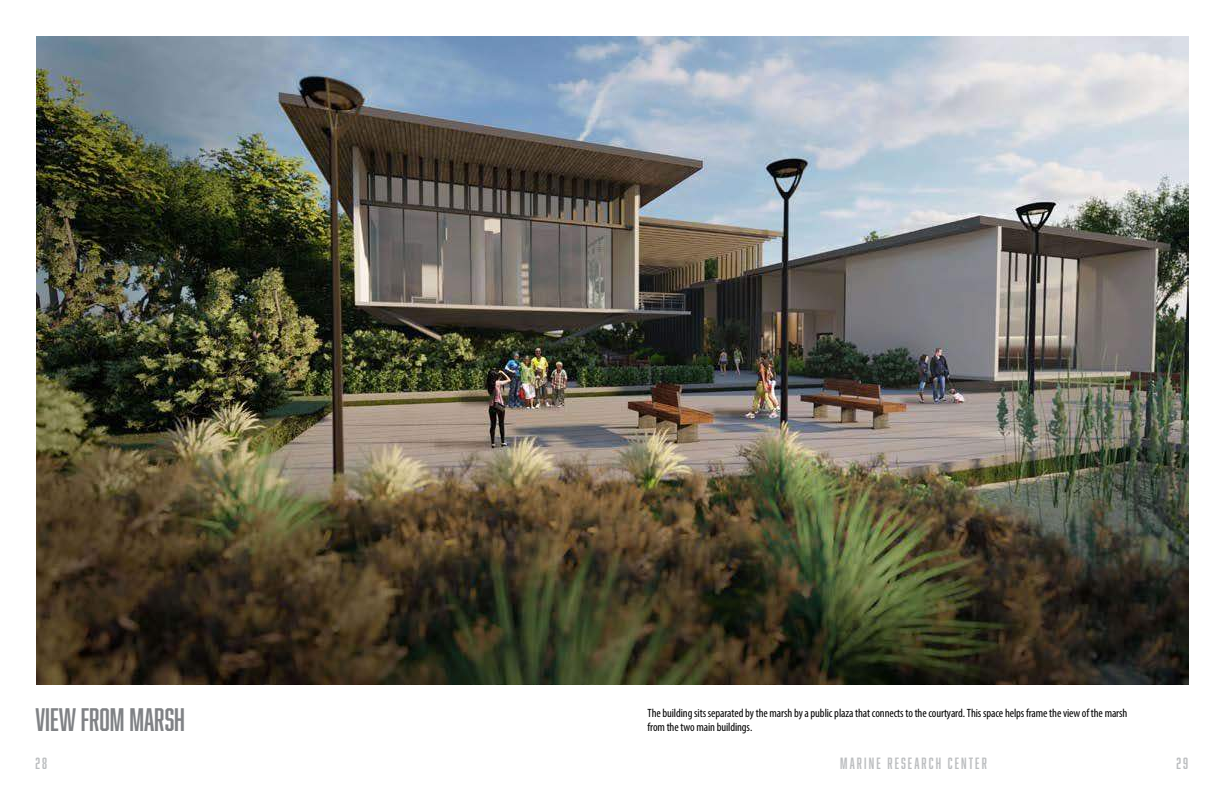
<style>
.page{position:relative;width:1224px;height:792px;background:#fff}
.page>*{position:absolute;margin:0;border:0;box-sizing:border-box;transform-origin:0 0}
.t1{font:30px "Abolition";color:#808285}
.t2{font:15px "Abolition";letter-spacing:.14em;color:#bcbec0}
.t3{font:condensed 12px/14.4px "Myriad Pro";letter-spacing:-.01em;color:#000}
</style>
<div class="page">
<img style="left:36px;top:36px;width:1152px;height:648px">
<h1 class="t1" style="left:36px;top:702px;width:151px">VIEW FROM MARSH</h1>
<p class="t3" style="left:648px;top:706px;width:481px">The building sits separated by the marsh by a public plaza that connects to the courtyard. This space helps frame the view of the marsh from the two main buildings.</p>
<p class="t2" style="left:36px;top:754px;width:13px">28</p>
<p class="t2" style="left:840px;top:754px;width:148px">MARINE RESEARCH CENTER</p>
<p class="t2" style="left:1177px;top:754px;width:13px">29</p>
</div>
